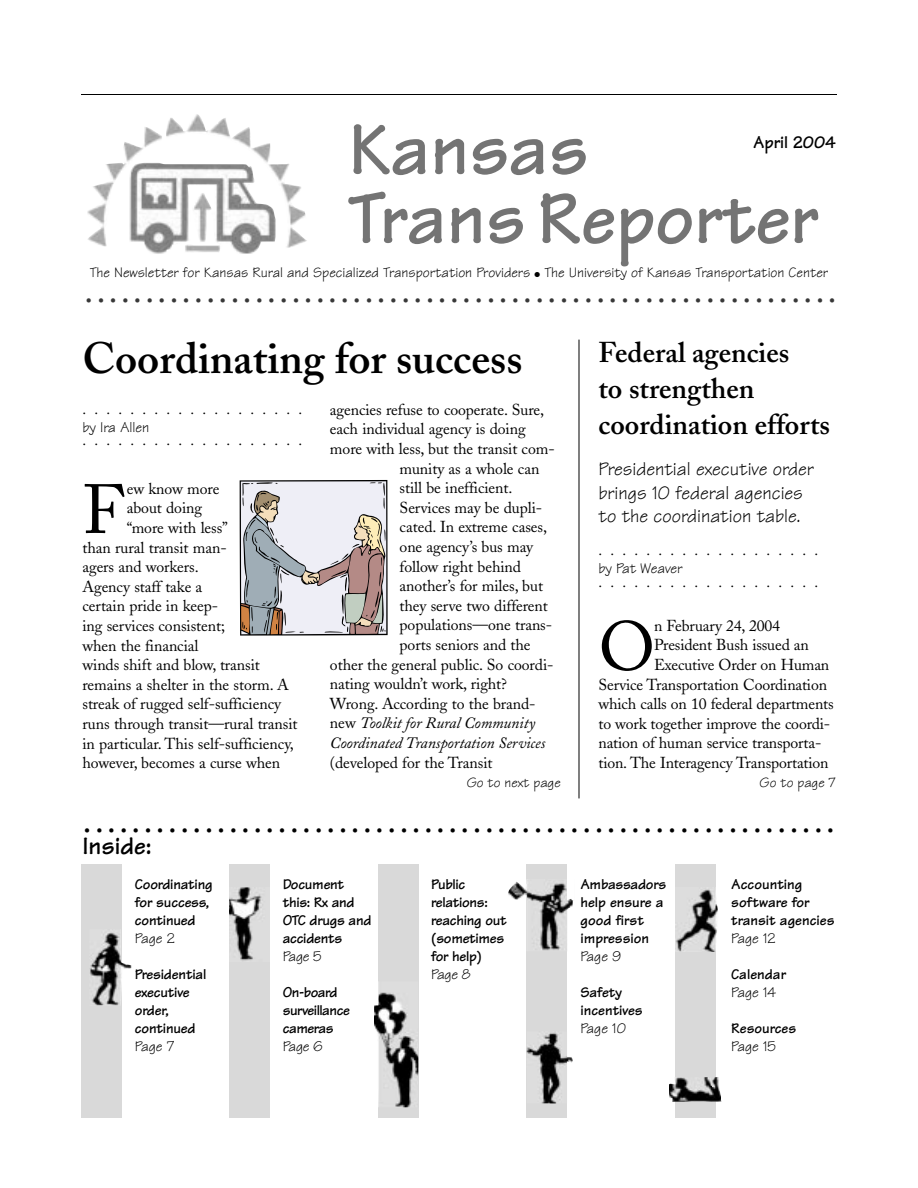
<style>
.page{position:relative;width:918px;height:1188px;background:#fff}
.page>*{position:absolute;margin:0;border:0;box-sizing:border-box;transform-origin:0 0}
.t1{font:700 76.5px/69px "Tekton";color:#747474}
.t2{font:68.85px "Adobe Caslon";color:#000}
.t3{font:600 43.5px "Adobe Caslon";color:#000}
.t4{font:37.5px "Adobe Garamond";color:#000}
.t5{font:37.5px "Adobe Garamond";color:#383838}
.t6{font:600 28.5px/36px "Adobe Caslon";color:#000}
.t7{font:700 25.5px "Tekton";color:#000}
.t8{font:19.5px/23.4px "Tekton";color:#000}
.t9{font:700 18px "Tekton";color:#000}
.t10{font:15.75px "Adobe Caslon";letter-spacing:-.005em;color:#000}
.t11{font:italic 15.75px "Adobe Caslon";letter-spacing:-.005em;color:#000}
.t12{font:700 15px/18px "Tekton";letter-spacing:-.015em;color:#000}
.t13{font:15px "Adobe Garamond";color:#000}
.t14{font:15px "Tekton";color:#000}
.t15{font:14.7px "Tekton";color:#000}
.t16{font:14.25px "Tekton";color:#000}
.s1{font-style:normal}
</style>
<div class="page">
<hr style="left:81px;top:94px;width:756px;height:1px;background:#000">
<div style="left:230px;top:864px;width:40px;height:253px;background:#d9d9d9"></div>
<div style="left:378px;top:864px;width:40px;height:253px;background:#d9d9d9"></div>
<div style="left:526px;top:864px;width:41px;height:253px;background:#d9d9d9"></div>
<div style="left:675px;top:864px;width:41px;height:253px;background:#d9d9d9"></div>
<img style="left:230px;top:888px;width:32px;height:73px">
<img style="left:374px;top:982px;width:44px;height:125px">
<img style="left:508px;top:880px;width:59px;height:71px">
<img style="left:526px;top:1033px;width:47px;height:70px">
<img style="left:675px;top:889px;width:43px;height:63px">
<img style="left:669px;top:1077px;width:52px;height:25px">
<div style="left:81px;top:864px;width:41px;height:253px;background:#d9d9d9"></div>
<hr style="left:579px;top:340px;width:1px;height:458px;background:#000">
<img style="left:90px;top:933px;width:41px;height:72px">
<div style="left:662px;top:1098px;width:10px;height:6px;background:#fff"></div>
<svg style="left:567px;top:899px;width:6px;height:11px"></svg>
<svg style="left:711px;top:1077px;width:3px;height:10px"></svg>
<svg style="left:240px;top:480px;width:148px;height:156px"></svg>
<svg style="left:241px;top:481px;width:145px;height:153px;background:#c5c0c2"></svg>
<img style="left:87px;top:114px;width:220px;height:140px">
<h1 class="t1" style="left:348px;top:126px;width:471px">Kansas<br>Trans Reporter</h1>
<p class="t9" style="left:753px;top:136px;width:84px">April 2004</p>
<p class="t15" style="left:90px;top:267px;width:740px">The Newsletter for Kansas Rural and Specialized Transportation Providers ● The University of Kansas Transportation Center</p>
<h3 class="t5" style="left:84px;top:275px;width:754px">..............................................................</h3>
<h3 class="t3" style="left:82px;top:341px;width:441px">Coordinating for success</h3>
<p class="t13" style="left:82px;top:403px;width:221px">. . . . . . . . . . . . . . . . . . .</p>
<p class="t14" style="left:82px;top:422px;width:68px">by Ira Allen</p>
<p class="t13" style="left:82px;top:435px;width:221px">. . . . . . . . . . . . . . . . . . .</p>
<h2 class="t2" style="left:82px;top:482px;width:43px">F</h2>
<p class="t10" style="left:127px;top:482px;width:94px">ew know more</p>
<p class="t10" style="left:127px;top:502px;width:77px">about doing</p>
<p class="t10" style="left:127px;top:521px;width:103px">“more with less”</p>
<p class="t10" style="left:83px;top:541px;width:146px">than rural transit man-</p>
<p class="t10" style="left:83px;top:561px;width:118px">agers and workers.</p>
<p class="t10" style="left:83px;top:580px;width:121px">Agency staff take a</p>
<p class="t10" style="left:83px;top:600px;width:137px">certain pride in keep-</p>
<p class="t10" style="left:83px;top:619px;width:144px">ing services consistent;</p>
<p class="t10" style="left:83px;top:639px;width:118px">when the financial</p>
<p class="t10" style="left:83px;top:659px;width:179px">winds shift and blow, transit</p>
<p class="t10" style="left:83px;top:678px;width:208px">remains a shelter in the storm. A</p>
<p class="t10" style="left:83px;top:698px;width:200px">streak of rugged self-sufficiency</p>
<p class="t10" style="left:83px;top:717px;width:217px">runs through transit—rural transit</p>
<p class="t10" style="left:83px;top:737px;width:213px">in particular. This self-sufficiency,</p>
<p class="t10" style="left:83px;top:757px;width:199px">however, becomes a curse when</p>
<p class="t10" style="left:330px;top:403px;width:216px">agencies refuse to cooperate. Sure,</p>
<p class="t10" style="left:330px;top:423px;width:197px">each individual agency is doing</p>
<p class="t10" style="left:330px;top:442px;width:226px">more with less, but the transit com-</p>
<p class="t10" style="left:400px;top:462px;width:141px">munity as a whole can</p>
<p class="t10" style="left:400px;top:482px;width:114px">still be inefficient.</p>
<p class="t10" style="left:400px;top:501px;width:144px">Services may be dupli-</p>
<p class="t10" style="left:400px;top:521px;width:149px">cated. In extreme cases,</p>
<p class="t10" style="left:400px;top:540px;width:135px">one agency’s bus may</p>
<p class="t10" style="left:400px;top:560px;width:123px">follow right behind</p>
<p class="t10" style="left:400px;top:580px;width:145px">another’s for miles, but</p>
<p class="t10" style="left:400px;top:599px;width:150px">they serve two different</p>
<p class="t10" style="left:400px;top:619px;width:154px">populations—one trans-</p>
<p class="t10" style="left:400px;top:638px;width:132px">ports seniors and the</p>
<p class="t10" style="left:330px;top:658px;width:225px">other the general public. So coordi-</p>
<p class="t10" style="left:330px;top:678px;width:179px">nating wouldn’t work, right?</p>
<p class="t10" style="left:330px;top:697px;width:207px">Wrong. According to the brand-</p>
<p class="t11" style="left:330px;top:717px;width:207px"><span class="s1">new</span> Toolkit for Rural Community</p>
<p class="t11" style="left:330px;top:736px;width:217px">Coordinated Transportation Services</p>
<p class="t10" style="left:330px;top:756px;width:164px">(developed for the Transit</p>
<p class="t16" style="left:467px;top:777px;width:96px">Go to next page</p>
<h3 class="t6" style="left:598px;top:338px;width:233px">Federal agencies<br>to strengthen coordination efforts</h3>
<p class="t8" style="left:598px;top:460px;width:217px">Presidential executive order brings 10 federal agencies to the coordination table.</p>
<p class="t13" style="left:598px;top:545px;width:221px">. . . . . . . . . . . . . . . . . . .</p>
<p class="t14" style="left:598px;top:563px;width:86px">by Pat Weaver</p>
<p class="t13" style="left:598px;top:576px;width:221px">. . . . . . . . . . . . . . . . . . .</p>
<h2 class="t2" style="left:598px;top:619px;width:58px">O</h2>
<p class="t10" style="left:654px;top:619px;width:127px">n February 24, 2004</p>
<p class="t10" style="left:654px;top:639px;width:156px">President Bush issued an</p>
<p class="t10" style="left:654px;top:658px;width:177px">Executive Order on Human</p>
<p class="t10" style="left:599px;top:678px;width:230px">Service Transportation Coordination</p>
<p class="t10" style="left:599px;top:698px;width:237px">which calls on 10 federal departments</p>
<p class="t10" style="left:599px;top:717px;width:233px">to work together improve the coordi-</p>
<p class="t10" style="left:599px;top:737px;width:224px">nation of human service transporta-</p>
<p class="t10" style="left:599px;top:756px;width:232px">tion. The Interagency Transportation</p>
<p class="t16" style="left:760px;top:777px;width:77px">Go to page 7</p>
<h3 class="t4" style="left:82px;top:805px;width:754px">..............................................................</h3>
<h3 class="t7" style="left:82px;top:838px;width:71px">Inside:</h3>
<p class="t12" style="left:135px;top:877px;width:79px">Coordinating for success, continued</p>
<p class="t14" style="left:135px;top:933px;width:41px">Page 2</p>
<p class="t12" style="left:135px;top:967px;width:73px">Presidential executive order, continued</p>
<p class="t14" style="left:135px;top:1041px;width:40px">Page 7</p>
<p class="t12" style="left:580px;top:877px;width:87px">Ambassadors help ensure a good first impression</p>
<p class="t14" style="left:580px;top:951px;width:42px">Page 9</p>
<p class="t12" style="left:580px;top:985px;width:64px">Safety incentives</p>
<p class="t14" style="left:580px;top:1023px;width:47px">Page 10</p>
<p class="t12" style="left:731px;top:877px;width:105px">Accounting software for transit agencies</p>
<p class="t14" style="left:731px;top:933px;width:46px">Page 12</p>
<p class="t12" style="left:731px;top:967px;width:56px">Calendar</p>
<p class="t14" style="left:731px;top:987px;width:46px">Page 14</p>
<p class="t12" style="left:731px;top:1021px;width:67px">Resources</p>
<p class="t14" style="left:731px;top:1041px;width:46px">Page 15</p>
<p class="t12" style="left:431px;top:877px;width:77px">Public relations: reaching out (sometimes for help)</p>
<p class="t14" style="left:431px;top:969px;width:41px">Page 8</p>
<p class="t12" style="left:283px;top:877px;width:90px">Document this: Rx and<br>OTC drugs and accidents</p>
<p class="t14" style="left:283px;top:951px;width:40px">Page 5</p>
<p class="t12" style="left:283px;top:985px;width:69px">On-board surveillance cameras</p>
<p class="t14" style="left:283px;top:1041px;width:42px">Page 6</p>
</div>
